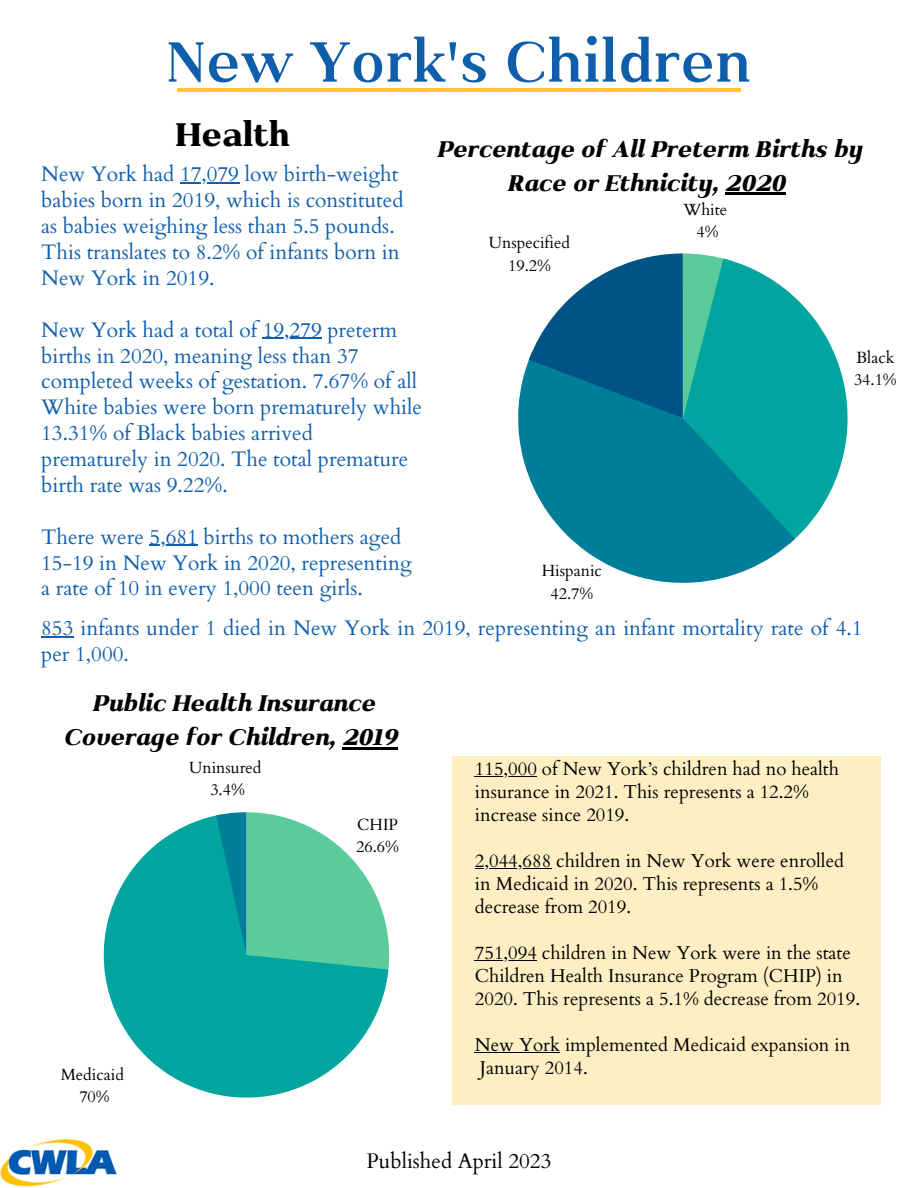
<style>
.page{position:relative;width:918px;height:1188px;background:#fff}
.page>*{position:absolute;margin:0;border:0;box-sizing:border-box;transform-origin:0 0}
.t1{font:600 67.5px "Kulachat Serif";color:#0f5eac}
.t2{font:800 39px "Kulachat Serif";color:#000}
.t3{font:italic 800 27px/33.8px "Kulachat Serif";color:#000;text-align:center}
.t4{font:21px/25.8px "Cardo";color:#0f5eac}
.t5{font:21px "Cardo";color:#000}
.t6{font:18.6px/23px "Cardo";color:#000}
.t7{font:16.2px/22.6px "Cardo";color:#000;text-align:center}
</style>
<div class="page">
<svg style="left:731px;top:260px;width:117px;height:279px;fill:#00a59f"></svg>
<svg style="left:518px;top:352px;width:277px;height:231px;background:#2799a9"></svg>
<svg style="left:529px;top:253px;width:202px;height:165px;background:#2d889e"></svg>
<hr style="left:180px;top:183px;width:59px;height:1px;background:#0f5eac">
<hr style="left:263px;top:338px;width:59px;height:1px;background:#0f5eac">
<hr style="left:150px;top:545px;width:48px;height:1px;background:#0f5eac">
<hr style="left:725px;top:193px;width:60px;height:2px;background:#000">
<img style="left:0;top:1139px;width:117px;height:48px">
<hr style="left:177px;top:88px;width:564px;height:3px;background:#ffc62e">
<hr style="left:41px;top:636px;width:32px;height:2px;background:#0f5eac">
<hr style="left:342px;top:747px;width:55px;height:2px;background:#000">
<svg style="left:104px;top:815px;width:284px;height:283px;fill:#00a59f"></svg>
<svg style="left:216px;top:812px;width:173px;height:165px"></svg>
<div style="left:452px;top:756px;width:429px;height:349px;background:#fdeec4"></div>
<hr style="left:475px;top:776px;width:62px;height:1px;background:#000">
<hr style="left:475px;top:868px;width:76px;height:1px;background:#000">
<hr style="left:475px;top:960px;width:62px;height:1px;background:#000">
<hr style="left:475px;top:1052px;width:85px;height:1px;background:#000">
<h1 class="t1" style="left:167px;top:19px;width:586px">New York's Children</h1>
<h2 class="t2" style="left:175px;top:110px;width:116px">Health</h2>
<p class="t4" style="left:41px;top:162px;width:364px">New York had 17,079 low birth-weight babies born in 2019, which is constituted as babies weighing less than 5.5 pounds.<br>This translates to 8.2% of infants born in New York in 2019.</p>
<p class="t4" style="left:41px;top:317px;width:382px">New York had a total of 19,279 preterm births in 2020, meaning less than 37 completed weeks of gestation. 7.67% of all White babies were born prematurely while 13.31% of Black babies arrived prematurely in 2020. The total premature birth rate was 9.22%.</p>
<p class="t4" style="left:41px;top:524px;width:372px">There were 5,681 births to mothers aged<br>15-19 in New York in 2020, representing a rate of 10 in every 1,000 teen girls.</p>
<p class="t3" style="left:437px;top:131px;width:427px">Percentage of All Preterm Births by<br>Race or Ethnicity, 2020</p>
<p class="t7" style="left:489px;top:232px;width:83px">Unspecified<br>19.2%</p>
<p class="t7" style="left:683px;top:198px;width:45px">White<br>4%</p>
<p class="t7" style="left:542px;top:560px;width:62px">Hispanic<br>42.7%</p>
<p class="t7" style="left:854px;top:346px;width:44px;text-align:left">Black<br>34.1%</p>
<p class="t4" style="left:41px;top:616px;width:823px">853 infants under 1 died in New York in 2019, representing an infant mortality rate of 4.1 per 1,000.</p>
<p class="t3" style="left:63px;top:685px;width:335px">Public Health Insurance<br>Coverage for Children, 2019</p>
<p class="t7" style="left:61px;top:1064px;width:65px">Medicaid<br>70%</p>
<p class="t7" style="left:189px;top:756px;width:74px">Uninsured<br>3.4%</p>
<p class="t6" style="left:475px;top:758px;width:366px">115,000 of New York’s children had no health insurance in 2021. This represents a 12.2% increase since 2019.</p>
<p class="t6" style="left:475px;top:850px;width:371px">2,044,688 children in New York were enrolled in Medicaid in 2020. This represents a 1.5% decrease from 2019.</p>
<p class="t6" style="left:475px;top:942px;width:387px">751,094 children in New York were in the state<br>Children Health Insurance Program (CHIP) in<br>2020. This represents a 5.1% decrease from 2019.</p>
<p class="t6" style="left:475px;top:1034px;width:377px">New York implemented Medicaid expansion in<br>January 2014.</p>
<p class="t7" style="left:356px;top:814px;width:44px;text-align:left">CHIP<br>26.6%</p>
<p class="t5" style="left:367px;top:1147px;width:186px">Published April 2023</p>
</div>
